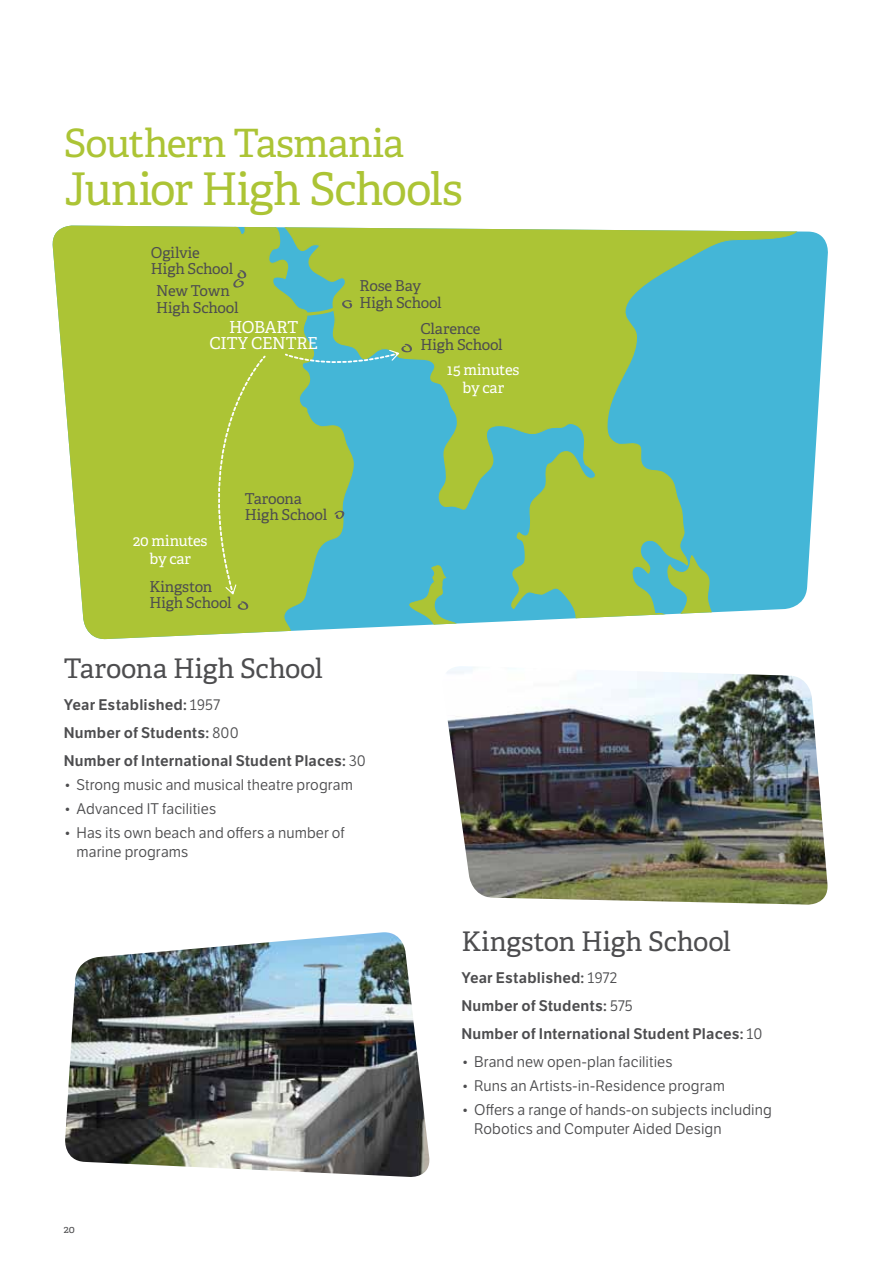
<style>
.page{position:relative;width:893px;height:1263px;background:#fff}
.page>*{position:absolute;margin:0;border:0;box-sizing:border-box;transform-origin:0 0}
.t1{font:45px "Adelle";letter-spacing:-.025em;color:#acc435}
.t2{font:39px "Adelle";letter-spacing:-.025em;color:#acc435}
.t3{font:27px "Adelle";letter-spacing:-.005em;color:#4d4d4f}
.t4{font:16.5px/16.5px "Adelle";letter-spacing:-.015em;color:#fff;text-align:center}
.t5{font:15px/19.5px "LFT Etica";letter-spacing:.01em;color:#4d4d4f}
.t6{font:600 15px/28px "LFT Etica";letter-spacing:.01em;color:#4d4d4f}
.t7{font:15px/16.5px "Adelle";letter-spacing:-.01em;color:#4d4d4f}
.t8{font:15px/18px "Adelle";letter-spacing:-.015em;color:#fff;text-align:center}
.t9{font:10.5px "Adelle";color:#4d4d4f}
.s1{font-weight:400}
</style>
<div class="page">
<svg style="left:800px;top:231px;width:28px;height:372px;fill:#44b6d7"></svg>
<svg style="left:52px;top:226px;width:201px;height:414px;background:#b4ca4a"></svg>
<svg style="left:253px;top:227px;width:547px;height:406px;background:#7cbf8a"></svg>
<svg style="left:405px;top:560px;width:61px;height:73px;background:#6dc1bb"></svg>
<svg style="left:236px;top:601px;width:13px;height:9px"></svg>
<svg style="left:233px;top:270px;width:14px;height:18px"></svg>
<svg style="left:334px;top:511px;width:11px;height:9px"></svg>
<svg style="left:302px;top:300px;width:51px;height:16px"></svg>
<svg style="left:284px;top:344px;width:128px;height:25px;background:#75be9a"></svg>
<div style="left:194px;top:355px;width:73px;height:240px;background:#acc435"></div>
<img style="left:447px;top:666px;width:381px;height:239px">
<img style="left:65px;top:932px;width:365px;height:245px">
<h2 class="t2" style="left:64px;top:119px;width:342px">Southern Tasmania</h2>
<h1 class="t1" style="left:64px;top:161px;width:400px">Junior High Schools</h1>
<p class="t7" style="left:151px;top:245px;width:84px">Ogilvie<br>High School</p>
<p class="t7" style="left:156px;top:283px;width:84px">New Town<br>High School</p>
<p class="t4" style="left:210px;top:319px;width:110px">HOBART<br>CITY CENTRE</p>
<p class="t7" style="left:359px;top:278px;width:84px">Rose Bay<br>High School</p>
<p class="t7" style="left:420px;top:321px;width:84px">Clarence<br>High School</p>
<p class="t8" style="left:447px;top:361px;width:74px">15 minutes by car</p>
<p class="t8" style="left:133px;top:532px;width:76px">20 minutes by car</p>
<p class="t7" style="left:149px;top:578px;width:84px">Kingston<br>High School</p>
<p class="t7" style="left:245px;top:490px;width:84px">Taroona<br>High School</p>
<h3 class="t3" style="left:64px;top:652px;width:260px">Taroona High School</h3>
<p class="t6" style="left:64px;top:691px;width:304px">Year Established: <span class="s1">1957<br></span>Number of Students: <span class="s1">800<br></span>Number of International Student Places: <span class="s1">30</span></p>
<p class="t5" style="left:64px;top:775px;width:291px">• Strong music and musical theatre program</p>
<p class="t5" style="left:64px;top:799px;width:154px">• Advanced IT facilities</p>
<p class="t5" style="left:77px;top:823px;width:270px;text-indent:-13px">• Has its own beach and offers a number of marine programs</p>
<p class="t9" style="left:64px;top:1222px;width:12px">20</p>
<h3 class="t3" style="left:461px;top:925px;width:271px">Kingston High School</h3>
<p class="t6" style="left:461px;top:964px;width:302px">Year Established: <span class="s1">1972<br></span>Number of Students: <span class="s1">575<br></span>Number of International Student Places: <span class="s1">10</span></p>
<p class="t5" style="left:461px;top:1052px;width:213px">• Brand new open-plan facilities</p>
<p class="t5" style="left:461px;top:1076px;width:265px">• Runs an Artists-in-Residence program</p>
<p class="t5" style="left:474px;top:1100px;width:299px;text-indent:-13px">• Offers a range of hands-on subjects including<br>Robotics and Computer Aided Design</p>
</div>
